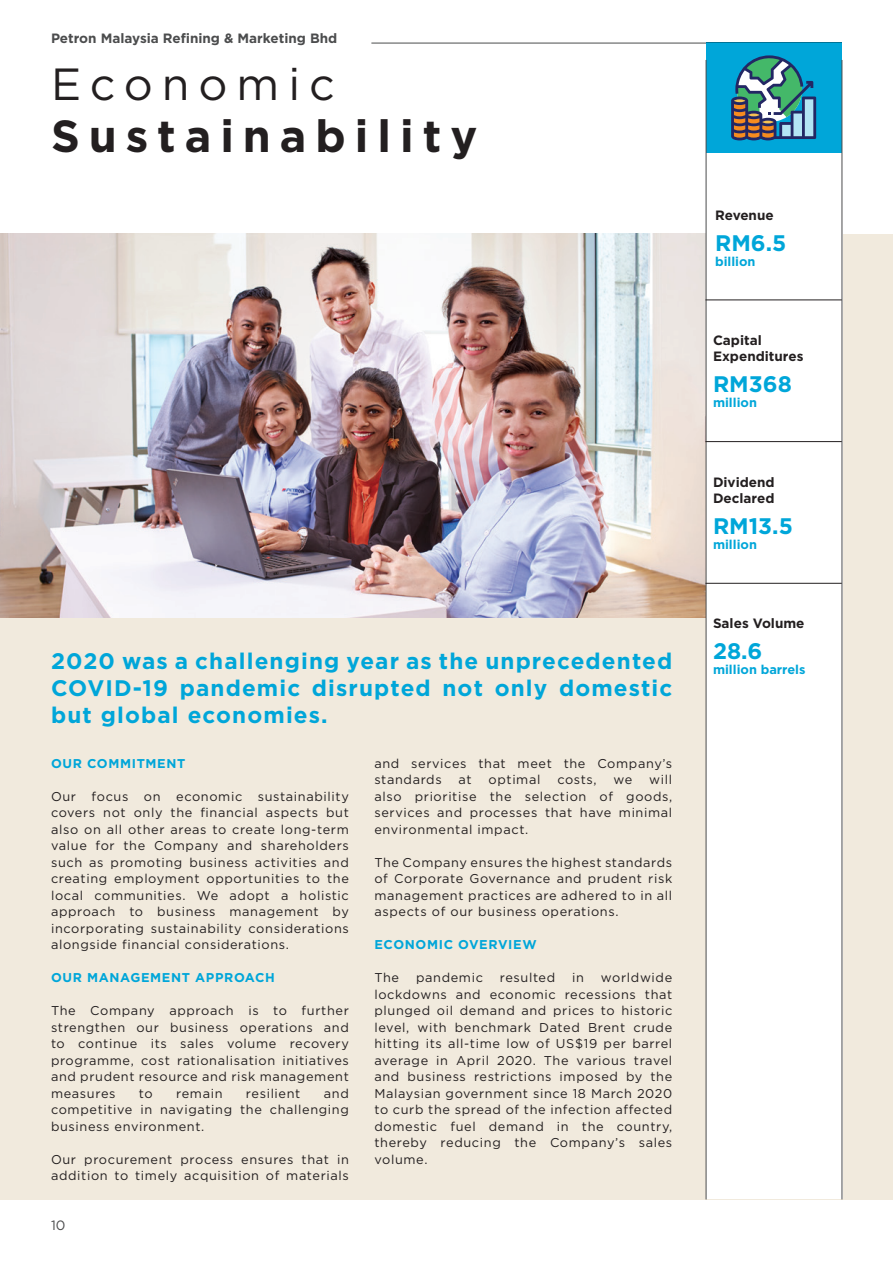
<style>
.page{position:relative;width:893px;height:1263px;background:#fff}
.page>*{position:absolute;margin:0;border:0;box-sizing:border-box;transform-origin:0 0}
.t1{font:700 45px "Gotham";letter-spacing:.2em;color:#231f20}
.t2{font:45px "Gotham";letter-spacing:.2em;color:#231f20}
.t3{font:700 22.5px/27px "Gotham";letter-spacing:.05em;color:#00a6d9;text-align:justify}
.t4{font:700 13.5px "Gotham";color:#231f20}
.t5{font:700 13.5px "Gotham";color:#4b4c4d}
.t6{font:13.5px "Gotham";color:#4b4c4d}
.t7{font:12.75px/16.5px "Gotham";letter-spacing:.05em;color:#231f20;text-align:justify}
.t8{font:700 12.75px "Gotham";letter-spacing:.05em;color:#00a6d9}
.t9{font:700 12.75px "Gotham";color:#00a6d9}
</style>
<div class="page">
<hr style="left:371px;top:43px;width:471px;height:1px;background:#4b4c4d">
<div style="left:0;top:234px;width:893px;height:965px;background:#f1eadd"></div>
<img style="left:0;top:234px;width:706px;height:383px">
<div style="left:706px;top:43px;width:136px;height:1155px;background:#fff"></div>
<div style="left:706px;top:43px;width:135px;height:110px;background:#00a6d9"></div>
<hr style="left:706px;top:60px;width:1px;height:1139px;background:#4b4c4d">
<hr style="left:842px;top:60px;width:1px;height:1139px;background:#4b4c4d">
<hr style="left:705px;top:441px;width:137px;height:1px;background:#231f20">
<hr style="left:705px;top:583px;width:137px;height:1px;background:#231f20">
<svg style="left:731px;top:55px;width:85px;height:85px"></svg>
<hr style="left:705px;top:300px;width:137px;height:1px;background:#231f20">
<p class="t5" style="left:51px;top:30px;width:288px">Petron Malaysia Refining &amp; Marketing Bhd</p>
<p class="t2" style="left:51px;top:55px;width:285px">Economic</p>
<p class="t1" style="left:51px;top:107px;width:428px">Sustainability</p>
<p class="t3" style="left:51px;top:648px;width:623px">2020 was a challenging year as the unprecedented COVID-19 pandemic disrupted not only domestic but global economies.</p>
<p class="t8" style="left:51px;top:755px;width:136px">OUR COMMITMENT</p>
<p class="t7" style="left:51px;top:787px;width:299px">Our focus on economic sustainability covers not only the financial aspects but also on all other areas to create long-term value for the Company and shareholders such as promoting business activities and creating employment opportunities to the local communities. We adopt a holistic approach to business management by incorporating sustainability considerations alongside financial considerations.</p>
<p class="t8" style="left:51px;top:969px;width:225px">OUR MANAGEMENT APPROACH</p>
<p class="t7" style="left:51px;top:1002px;width:299px">The Company approach is to further strengthen our business operations and to continue its sales volume recovery programme, cost rationalisation initiatives and prudent resource and risk management measures</p>
<p class="t7" style="left:374px;top:754px;width:299px">and services that meet the Company’s standards</p>
<p class="t7" style="left:374px;top:771px;width:299px;text-indent:275px">will also prioritise the selection of goods, services and processes that have minimal environmental impact.</p>
<p class="t7" style="left:374px;top:853px;width:299px">The Company ensures the highest standards of Corporate Governance and prudent risk management practices are adhered to in all aspects of our business operations.</p>
<p class="t8" style="left:374px;top:936px;width:164px">ECONOMIC OVERVIEW</p>
<p class="t7" style="left:374px;top:969px;width:26px">The</p>
<p class="t7" style="left:416px;top:969px;width:68px">pandemic</p>
<p class="t7" style="left:500px;top:969px;width:57px">resulted</p>
<p class="t7" style="left:572px;top:969px;width:13px">in</p>
<p class="t7" style="left:459px;top:771px;width:15px">at</p>
<p class="t7" style="left:489px;top:771px;width:53px">optimal</p>
<p class="t7" style="left:557px;top:771px;width:41px">costs,</p>
<p class="t7" style="left:614px;top:771px;width:20px">we</p>
<p class="t7" style="left:374px;top:969px;width:299px;text-indent:227px">worldwide lockdowns and economic recessions that plunged oil demand and prices to historic level, with benchmark Dated Brent crude hitting its all-time low of US$19 per barrel average in April 2020. The various travel and business restrictions imposed by the Malaysian government since 18 March 2020 to curb the spread of the infection affected domestic fuel demand in the country, thereby reducing the Company’s sales volume.</p>
<p class="t7" style="left:51px;top:1084px;width:299px;text-indent:273px">and competitive in navigating the challenging business environment.</p>
<p class="t7" style="left:51px;top:1150px;width:299px">Our procurement process ensures that in addition to timely acquisition of materials</p>
<p class="t7" style="left:139px;top:1084px;width:15px">to</p>
<p class="t7" style="left:176px;top:1084px;width:48px">remain</p>
<p class="t7" style="left:246px;top:1084px;width:56px">resilient</p>
<p class="t6" style="left:51px;top:1217px;width:16px">10</p>
<p class="t4" style="left:715px;top:206px;width:60px">Revenue</p>
<p class="t3" style="left:715px;top:229px;width:73px">RM6.5</p>
<p class="t9" style="left:715px;top:253px;width:42px">billion</p>
<p class="t4" style="left:713px;top:331px;width:50px">Capital</p>
<p class="t4" style="left:713px;top:348px;width:92px">Expenditures</p>
<p class="t3" style="left:713px;top:371px;width:80px">RM368</p>
<p class="t9" style="left:713px;top:394px;width:45px">million</p>
<p class="t4" style="left:713px;top:473px;width:63px">Dividend</p>
<p class="t4" style="left:713px;top:489px;width:63px">Declared</p>
<p class="t3" style="left:713px;top:512px;width:81px">RM13.5</p>
<p class="t9" style="left:713px;top:536px;width:45px">million</p>
<p class="t4" style="left:713px;top:615px;width:93px">Sales Volume</p>
<p class="t3" style="left:713px;top:638px;width:51px">28.6</p>
<p class="t9" style="left:713px;top:661px;width:94px">million barrels</p>
</div>
